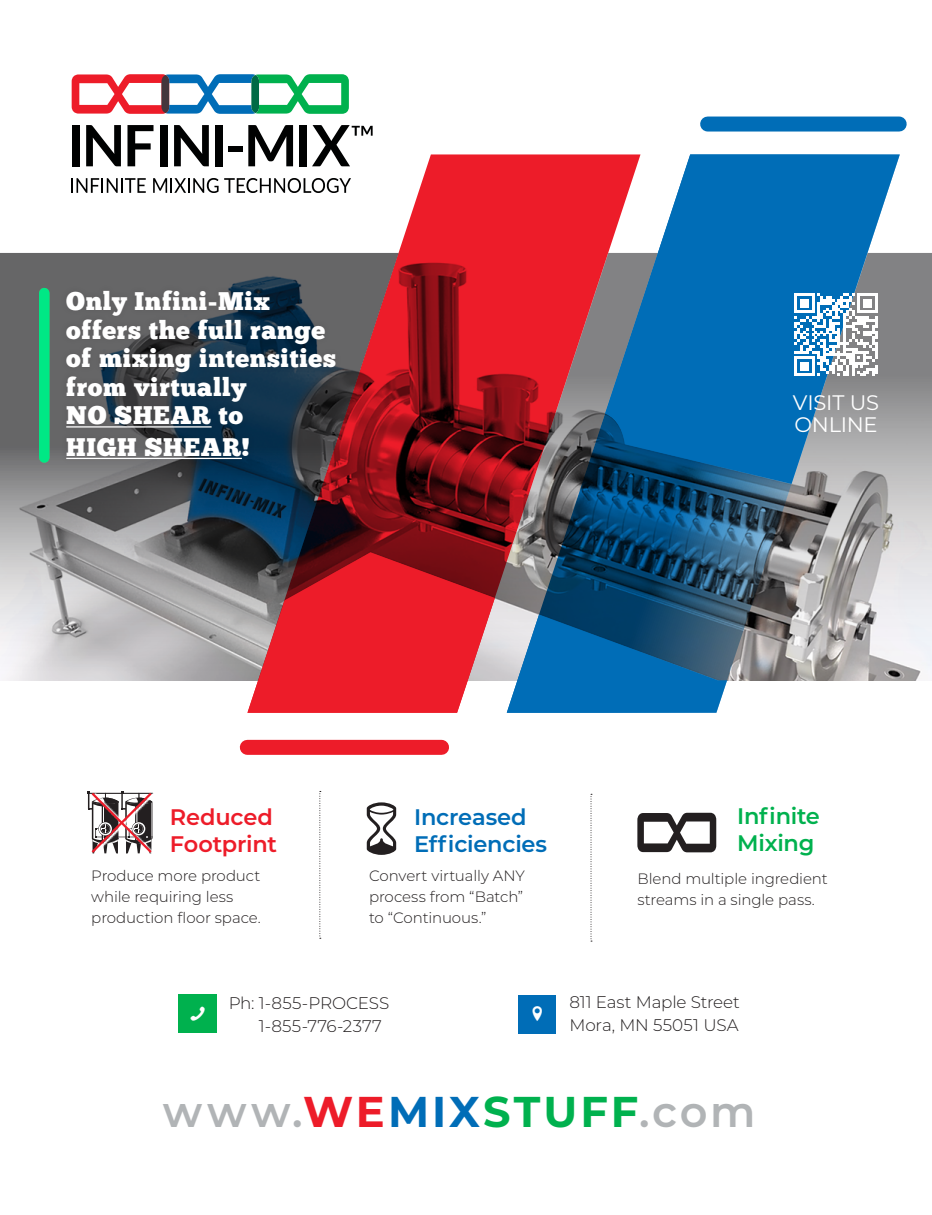
<style>
.page{position:relative;width:932px;height:1215px;background:#fff}
.page>*{position:absolute;margin:0;border:0;box-sizing:border-box;transform-origin:0 0}
.t1{font:105px "Entypo";color:#231f20}
.t2{font:600 43.05px "Montserrat";letter-spacing:.085em;color:#b1b4b6}
.t3{font:37.5px "Entypo";color:#fff}
.t4{font:25.5px/28.5px "Chunk Five";letter-spacing:.025em;color:#fff}
.t5{font:600 22.5px/27px "Montserrat";letter-spacing:-.01em;color:#006db7}
.t6{font:600 22.5px/27px "Montserrat";letter-spacing:-.01em;color:#ed1c29}
.t7{font:600 22.5px/27px "Montserrat";letter-spacing:-.01em;color:#00b14e}
.t8{font:21px/22.5px "Montserrat";letter-spacing:-.01em;color:#fff}
.t9{font:300 16.8px/23.1px "Montserrat";letter-spacing:-.005em;color:#231f20}
.t10{font:300 15px/21px "Montserrat";letter-spacing:-.005em;color:#231f20}
.s1{font-weight:700;color:#ed1c29}
.s2{font-weight:700;color:#006db7}
.s3{font-weight:700;color:#00b14e}
</style>
<div class="page">
<svg style="left:248px;top:154px;width:259px;height:559px"></svg>
<svg style="left:507px;top:154px;width:392px;height:527px;background:#86354e"></svg>
<div style="left:247px;top:740px;width:194px;height:15px;background:#ed1c29"></div>
<div style="left:707px;top:117px;width:192px;height:15px;background:#006db7"></div>
<svg style="left:0;top:253px;width:398px;height:427px;background:#817277"></svg>
<svg style="left:468px;top:253px;width:190px;height:427px;background:#813b4b"></svg>
<svg style="left:727px;top:253px;width:205px;height:427px;background:#9da0a3"></svg>
<div style="left:60px;top:285px;width:282px;height:181px;background:#231f20;opacity:.15"></div>
<hr style="left:66px;top:426px;width:145px;height:2px;background:#fff">
<hr style="left:66px;top:458px;width:176px;height:1px;background:#fff">
<svg style="left:637px;top:813px;width:79px;height:39px"></svg>
<svg style="left:319px;top:791px;width:2px;height:148px"></svg>
<svg style="left:590px;top:794px;width:2px;height:148px"></svg>
<svg style="left:88px;top:791px;width:66px;height:63px"></svg>
<div style="left:132px;top:822px;width:14px;height:14px;border:2px solid #231f20;border-radius:50%"></div>
<div style="left:132px;top:822px;width:13px;height:13px;border:2px solid #fff;border-radius:50%"></div>
<div style="left:98px;top:822px;width:14px;height:14px;border:2px solid #231f20;border-radius:50%"></div>
<div style="left:99px;top:822px;width:13px;height:13px;border:2px solid #fff;border-radius:50%"></div>
<div style="left:179px;top:995px;width:38px;height:38px;background:#00b14e"></div>
<div style="left:518px;top:995px;width:38px;height:38px;background:#006db7"></div>
<div style="left:72px;top:125px;width:8px;height:41px;background:#000101"></div>
<svg style="left:86px;top:125px;width:35px;height:41px"></svg>
<svg style="left:127px;top:125px;width:26px;height:41px"></svg>
<div style="left:160px;top:125px;width:7px;height:41px;background:#000101"></div>
<svg style="left:174px;top:125px;width:35px;height:41px"></svg>
<div style="left:215px;top:125px;width:8px;height:41px;background:#000101"></div>
<div style="left:228px;top:146px;width:15px;height:6px;background:#000101"></div>
<svg style="left:248px;top:125px;width:45px;height:41px"></svg>
<div style="left:299px;top:125px;width:8px;height:41px;background:#000101"></div>
<svg style="left:312px;top:125px;width:60px;height:41px"></svg>
<svg style="left:72px;top:74px;width:277px;height:40px"></svg>
<svg style="left:71px;top:178px;width:75px;height:15px"></svg>
<svg style="left:153px;top:178px;width:65px;height:15px"></svg>
<svg style="left:224px;top:178px;width:127px;height:15px"></svg>
<div style="left:39px;top:293px;width:11px;height:165px;background:#00e885"></div>
<svg style="left:247px;top:552px;width:248px;height:161px;background:#d12f3a"></svg>
<svg style="left:605px;top:154px;width:294px;height:330px;background:#347baf"></svg>
<svg style="left:507px;top:615px;width:220px;height:98px;background:#1c6ea6"></svg>
<svg style="left:794px;top:293px;width:83px;height:83px"></svg>
<h3 class="t4" style="left:66px;top:287px;width:271px">Only Infini-Mix offers the full range of mixing intensities from virtually<br>NO SHEAR to</h3>
<h3 class="t4" style="left:66px;top:433px;width:185px">HIGH SHEAR!</h3>
<h3 class="t8" style="left:792px;top:390px;width:88px">VISIT US<br>ONLINE</h3>
<h3 class="t6" style="left:170px;top:802px;width:109px">Reduced<br>Footprint</h3>
<p class="t10" style="left:91px;top:864px;width:171px">Produce more product while requiring less production floor space.</p>
<h1 class="t1" style="left:361px;top:757px;width:41px">R</h1>
<h3 class="t5" style="left:414px;top:802px;width:135px">Increased<br>Efficiencies</h3>
<p class="t10" style="left:369px;top:864px;width:157px">Convert virtually ANY process from “Batch” to “Continuous.”</p>
<h3 class="t7" style="left:737px;top:802px;width:84px">Infinite<br>Mixing</h3>
<p class="t10" style="left:637px;top:867px;width:192px">Blend multiple ingredient streams in a single pass.</p>
<h3 class="t3" style="left:189px;top:988px;width:19px">!</h3>
<p class="t9" style="left:259px;top:991px;width:132px;text-indent:-30px">Ph: 1-855-PROCESS<br>1-855-776-2377</p>
<h3 class="t3" style="left:531px;top:988px;width:15px">0</h3>
<p class="t9" style="left:569px;top:990px;width:172px">811 East Maple Street<br>Mora, MN 55051 USA</p>
<h2 class="t2" style="left:163px;top:1082px;width:594px">www.<span class="s1">WE</span><span class="s2">MIX</span><span class="s3">STUFF</span>.com</h2>
</div>
